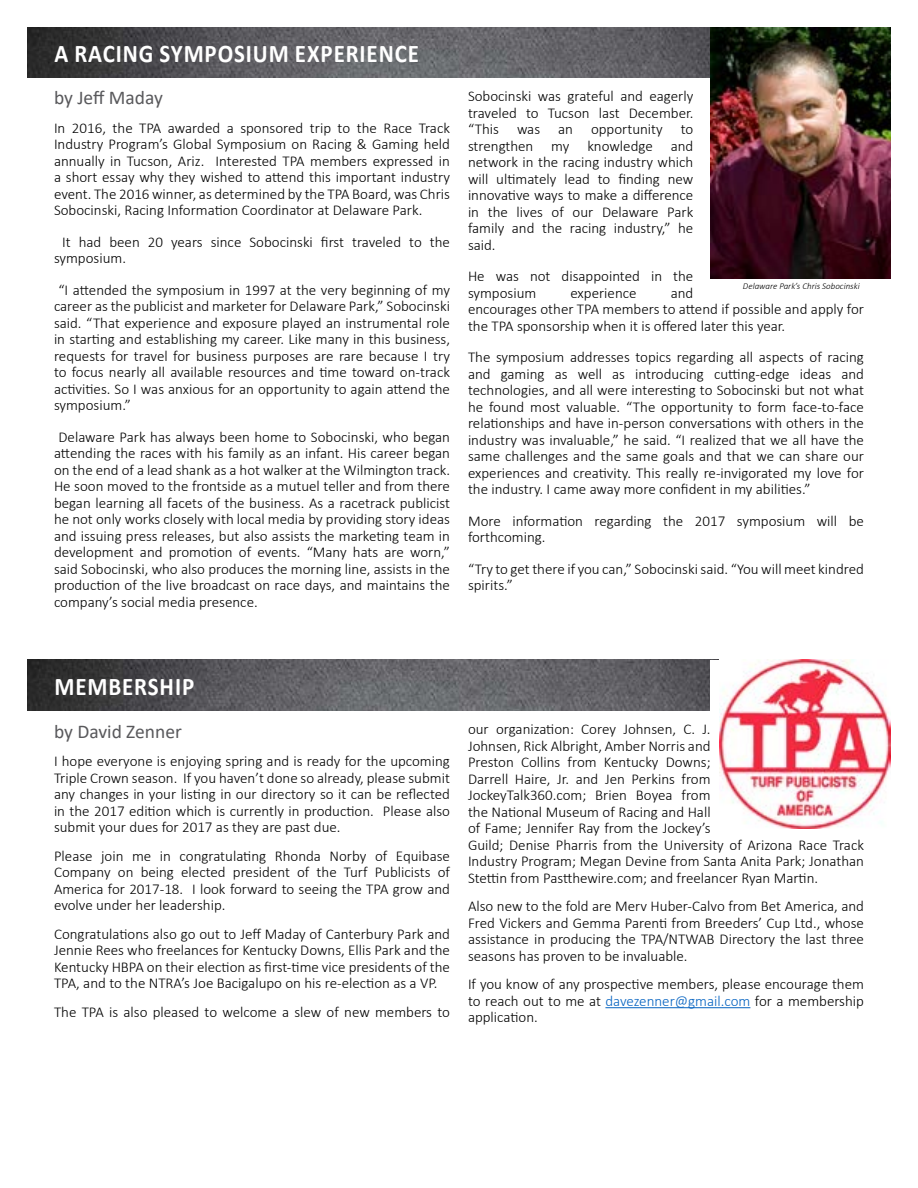
<style>
.page{position:relative;width:918px;height:1188px;background:#fff}
.page>*{position:absolute;margin:0;border:0;box-sizing:border-box;transform-origin:0 0}
.t1{font:700 25.5px "Calibri";letter-spacing:.04em;color:#fff;scale:.9 1}
.t2{font:19.5px "Calibri";color:#59595c}
.t3{font:300 15px/16.5px "Calibri";color:#000;text-align:justify}
.t4{font:italic 300 9px "Calibri";color:#000}
.s1{color:#0563c1}
</style>
<div class="page">
<img style="left:27px;top:27px;width:684px;height:51px">
<img style="left:711px;top:27px;width:180px;height:252px">
<img style="left:27px;top:659px;width:692px;height:52px">
<hr style="left:605px;top:1007px;width:145px;height:1px;background:#0563c1">
<div style="left:711px;top:660px;width:162px;height:160px;background:#fff"></div>
<img style="left:719px;top:659px;width:172px;height:170px">
<h1 class="t1" style="left:54px;top:35px;width:407px">A RACING SYMPOSIUM EXPERIENCE</h1>
<h2 class="t2" style="left:54px;top:84px;width:110px">by Jeff Maday</h2>
<p class="t3" style="left:54px;top:120px;width:398px">In 2016, the TPA awarded a sponsored trip to the Race Track Industry Program’s Global Symposium on Racing &amp; Gaming held annually in Tucson, Ariz. Interested TPA members expressed in a short essay why they wished to attend this important industry event. The 2016 winner, as determined by the TPA Board, was Chris Sobocinski, Racing Information Coordinator at Delaware Park.</p>
<p class="t3" style="left:54px;top:234px;width:398px;text-indent:8px">It had been 20 years since Sobocinski first traveled to the symposium.</p>
<p class="t3" style="left:54px;top:282px;width:398px;text-indent:5px">“I attended the symposium in 1997 at the very beginning of my career as the publicist and marketer for Delaware Park,” Sobocinski said. “That experience and exposure played an instrumental role in starting and establishing my career. Like many in this business, requests for travel for business purposes are rare because I try to focus nearly all available resources and time toward on-track activities. So I was anxious for an opportunity to again attend the symposium.”</p>
<p class="t3" style="left:54px;top:429px;width:398px;text-indent:5px">Delaware Park has always been home to Sobocinski, who began attending the races with his family as an infant. His career began on the end of a lead shank as a hot walker at the Wilmington track.<br>He soon moved to the frontside as a mutuel teller and from there began learning all facets of the business. As a racetrack publicist he not only works closely with local media by providing story ideas and issuing press releases, but also assists the marketing team in development and promotion of events. “Many hats are worn,” said Sobocinski, who also produces the morning line, assists in the production of the live broadcast on race days, and maintains the company’s social media presence.</p>
<p class="t3" style="left:468px;top:88px;width:227px">Sobocinski was grateful and eagerly traveled to Tucson last December. “This was an opportunity to strengthen my knowledge and network in the racing industry which will ultimately lead to finding new innovative ways to make a difference in the lives of our Delaware Park family and the racing industry,” he said.</p>
<p class="t3" style="left:468px;top:268px;width:227px">He was not disappointed in the symposium</p>
<p class="t4" style="left:743px;top:280px;width:118px">Delaware Park’s Chris Sobocinski</p>
<p class="t3" style="left:468px;top:284px;width:397px;text-align:left;text-indent:203px">and<br>encourages other TPA members to attend if possible and apply for the TPA sponsorship when it is offered later this year.</p>
<p class="t3" style="left:468px;top:349px;width:398px">The symposium addresses topics regarding all aspects of racing and gaming as well as introducing cutting-edge ideas and technologies, and all were interesting to Sobocinski but not what he found most valuable. “The opportunity to form face-to-face relationships and have in-person conversations with others in the industry was invaluable,” he said. “I realized that we all have the same challenges and the same goals and that we can share our experiences and creativity. This really re-invigorated my love for the industry. I came away more confident in my abilities.”</p>
<p class="t3" style="left:468px;top:512px;width:398px">More information regarding the 2017 symposium will be forthcoming.</p>
<p class="t3" style="left:468px;top:560px;width:398px">“Try to get there if you can,” Sobocinski said. “You will meet kindred spirits.”</p>
<p class="t3" style="left:570px;top:284px;width:68px">experience</p>
<h1 class="t1" style="left:54px;top:668px;width:157px">MEMBERSHIP</h1>
<h2 class="t2" style="left:54px;top:718px;width:129px">by David Zenner</h2>
<p class="t3" style="left:54px;top:753px;width:398px">I hope everyone is enjoying spring and is ready for the upcoming Triple Crown season. If you haven’t done so already, please submit any changes in your listing in our directory so it can be reflected in the 2017 edition which is currently in production. Please also submit your dues for 2017 as they are past due.</p>
<p class="t3" style="left:54px;top:847px;width:398px">Please join me in congratulating Rhonda Norby of Equibase Company on being elected president of the Turf Publicists of America for 2017-18. I look forward to seeing the TPA grow and evolve under her leadership.</p>
<p class="t3" style="left:54px;top:925px;width:398px">Congratulations also go out to Jeff Maday of Canterbury Park and Jennie Rees who freelances for Kentucky Downs, Ellis Park and the Kentucky HBPA on their election as first-time vice presidents of the TPA, and to the NTRA’s Joe Bacigalupo on his re-election as a VP.</p>
<p class="t3" style="left:54px;top:1003px;width:397px">The TPA is also pleased to welcome a slew of new members to</p>
<p class="t3" style="left:468px;top:721px;width:398px;text-align:left">our organization: Corey Johnsen, C. J.<br>Johnsen, Rick Albright, Amber Norris and<br>Preston Collins from Kentucky Downs;<br>Darrell Haire, Jr. and Jen Perkins from<br>JockeyTalk360.com; Brien Boyea from<br>the National Museum of Racing and Hall<br>of Fame; Jennifer Ray from the Jockey’s<br>Guild; Denise Pharris from the University of Arizona Race Track Industry Program; Megan Devine from Santa Anita Park; Jonathan Stettin from Pastthewire.com; and freelancer Ryan Martin.</p>
<p class="t3" style="left:468px;top:898px;width:398px">Also new to the fold are Merv Huber-Calvo from Bet America, and Fred Vickers and Gemma Parenti from Breeders’ Cup Ltd., whose assistance in producing the TPA/NTWAB Directory the last three seasons has proven to be invaluable.</p>
<p class="t3" style="left:468px;top:976px;width:398px">If you know of any prospective members, please encourage them to reach out to me at <span class="s1">davezenner@gmail.com</span> for a membership application.</p>
</div>
